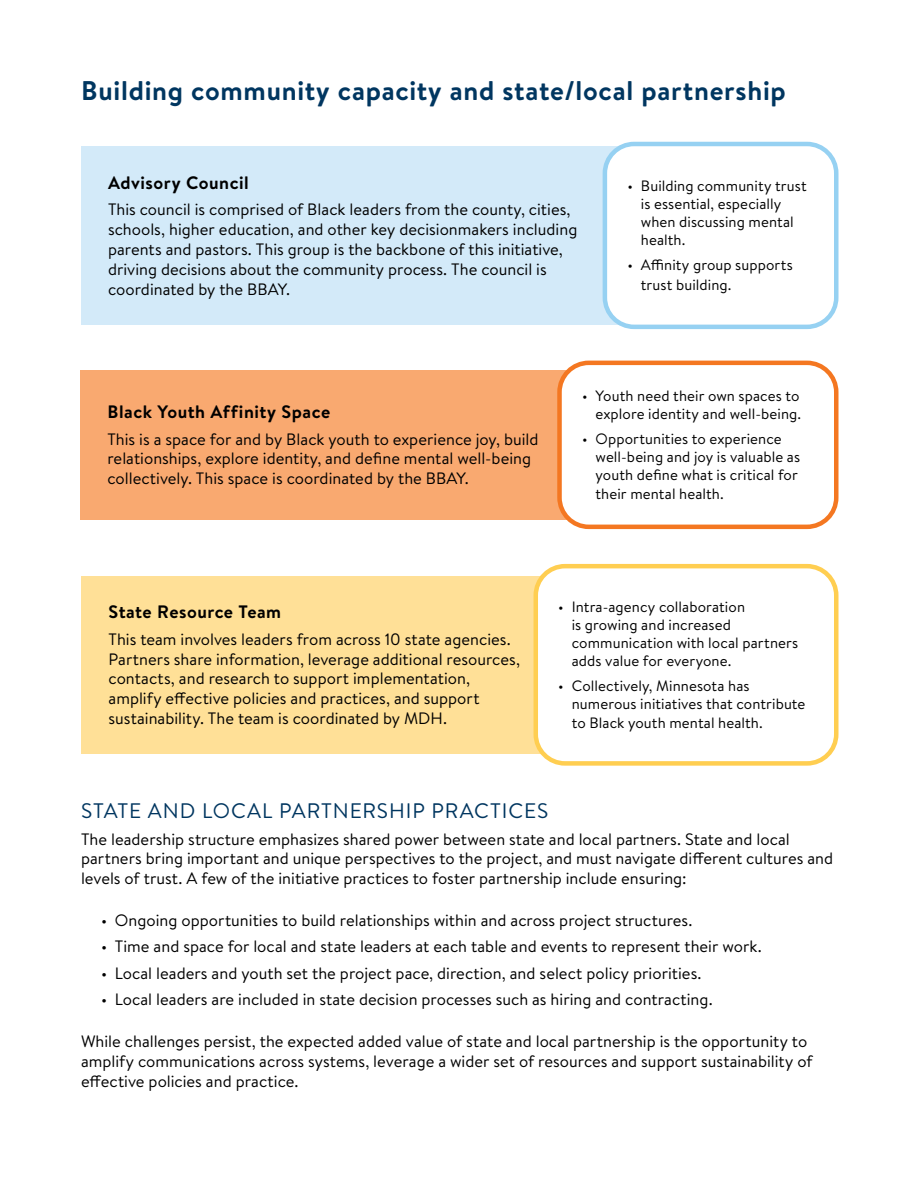
<style>
.page{position:relative;width:918px;height:1188px;background:#fff}
.page>*{position:absolute;margin:0;border:0;box-sizing:border-box;transform-origin:0 0}
.t1{font:700 27px "Brandon Text";letter-spacing:.025em;color:#003660}
.t2{font:21px "Brandon Text";letter-spacing:.045em;color:#003660}
.t3{font:700 18px "Brandon Text";letter-spacing:.03em;color:#000}
.t4{font:16.5px/19.8px "Brandon Text";color:#000}
.t5{font:15px/18px "Brandon Text";letter-spacing:.005em;color:#000}
</style>
<div class="page">
<div style="left:81px;top:146px;width:607px;height:178px;background:#d3eaf9"></div>
<div style="left:605px;top:144px;width:231px;height:183px;background:#fff;border-radius:29px"></div>
<div style="left:603px;top:142px;width:236px;height:187px;border:4px solid #96d1f2;border-radius:29px"></div>
<div style="left:80px;top:370px;width:608px;height:150px;background:#f9a970"></div>
<div style="left:560px;top:363px;width:276px;height:164px;background:#fff;border-radius:29px"></div>
<div style="left:557px;top:361px;width:281px;height:168px;border:4px solid #f47721;border-radius:29px"></div>
<div style="left:82px;top:576px;width:606px;height:178px;background:#ffe097"></div>
<div style="left:536px;top:566px;width:300px;height:197px;background:#fff;border-radius:29px"></div>
<div style="left:534px;top:564px;width:304px;height:202px;border:4px solid #ffce51;border-radius:29px"></div>
<h2 class="t1" style="left:81px;top:72px;width:706px">Building community capacity and state/local partnership</h2>
<h3 class="t3" style="left:108px;top:170px;width:142px">Advisory Council</h3>
<p class="t4" style="left:108px;top:199px;width:471px">This council is comprised of Black leaders from the county, cities, schools, higher education, and other key decisionmakers including parents and pastors. This group is the backbone of this initiative, driving decisions about the community process. The council is coordinated by the BBAY.</p>
<p class="t5" style="left:641px;top:177px;width:167px;text-indent:-14px">• Building community trust is essential, especially when discussing mental health.</p>
<p class="t5" style="left:641px;top:255px;width:154px;line-height:19.8px;text-indent:-14px">• Affinity group supports trust building.</p>
<h3 class="t3" style="left:107px;top:399px;width:224px">Black Youth Affinity Space</h3>
<p class="t4" style="left:107px;top:428px;width:433px">This is a space for and by Black youth to experience joy, build relationships, explore identity, and define mental well-being collectively. This space is coordinated by the BBAY.</p>
<p class="t5" style="left:582px;top:386px;width:221px;text-align:right">• Youth need their own spaces to explore identity and well-being.</p>
<p class="t5" style="left:596px;top:429px;width:206px;text-indent:-14px">• Opportunities to experience well-being and joy is valuable as youth define what is critical for</p>
<p class="t5" style="left:596px;top:485px;width:130px">their mental health.</p>
<h3 class="t3" style="left:109px;top:599px;width:174px">State Resource Team</h3>
<p class="t4" style="left:109px;top:629px;width:413px">This team involves leaders from across 10 state agencies.<br>Partners share information, leverage additional resources, contacts, and research to support implementation, amplify effective policies and practices, and support sustainability. The team is coordinated by MDH.</p>
<p class="t5" style="left:572px;top:597px;width:228px;text-indent:-14px">• Intra-agency collaboration<br>is growing and increased communication with local partners adds value for everyone.</p>
<p class="t5" style="left:572px;top:676px;width:235px;text-indent:-14px">• Collectively, Minnesota has numerous initiatives that contribute</p>
<p class="t5" style="left:572px;top:714px;width:193px">to Black youth mental health.</p>
<h3 class="t2" style="left:81px;top:796px;width:469px">STATE AND LOCAL PARTNERSHIP PRACTICES</h3>
<p class="t4" style="left:81px;top:828px;width:754px">The leadership structure emphasizes shared power between state and local partners. State and local partners bring important and unique perspectives to the project, and must navigate different cultures and levels of trust. A few of the initiative practices to foster partnership include ensuring:</p>
<p class="t4" style="left:101px;top:910px;width:593px">• Ongoing opportunities to build relationships within and across project structures.</p>
<p class="t4" style="left:101px;top:936px;width:662px">• Time and space for local and state leaders at each table and events to represent their work.</p>
<p class="t4" style="left:101px;top:963px;width:602px">• Local leaders and youth set the project pace, direction, and select policy priorities.</p>
<p class="t4" style="left:101px;top:989px;width:613px">• Local leaders are included in state decision processes such as hiring and contracting.</p>
<p class="t4" style="left:81px;top:1031px;width:733px">While challenges persist, the expected added value of state and local partnership is the opportunity to amplify communications across systems, leverage a wider set of resources and support sustainability of effective policies and practice.</p>
</div>
